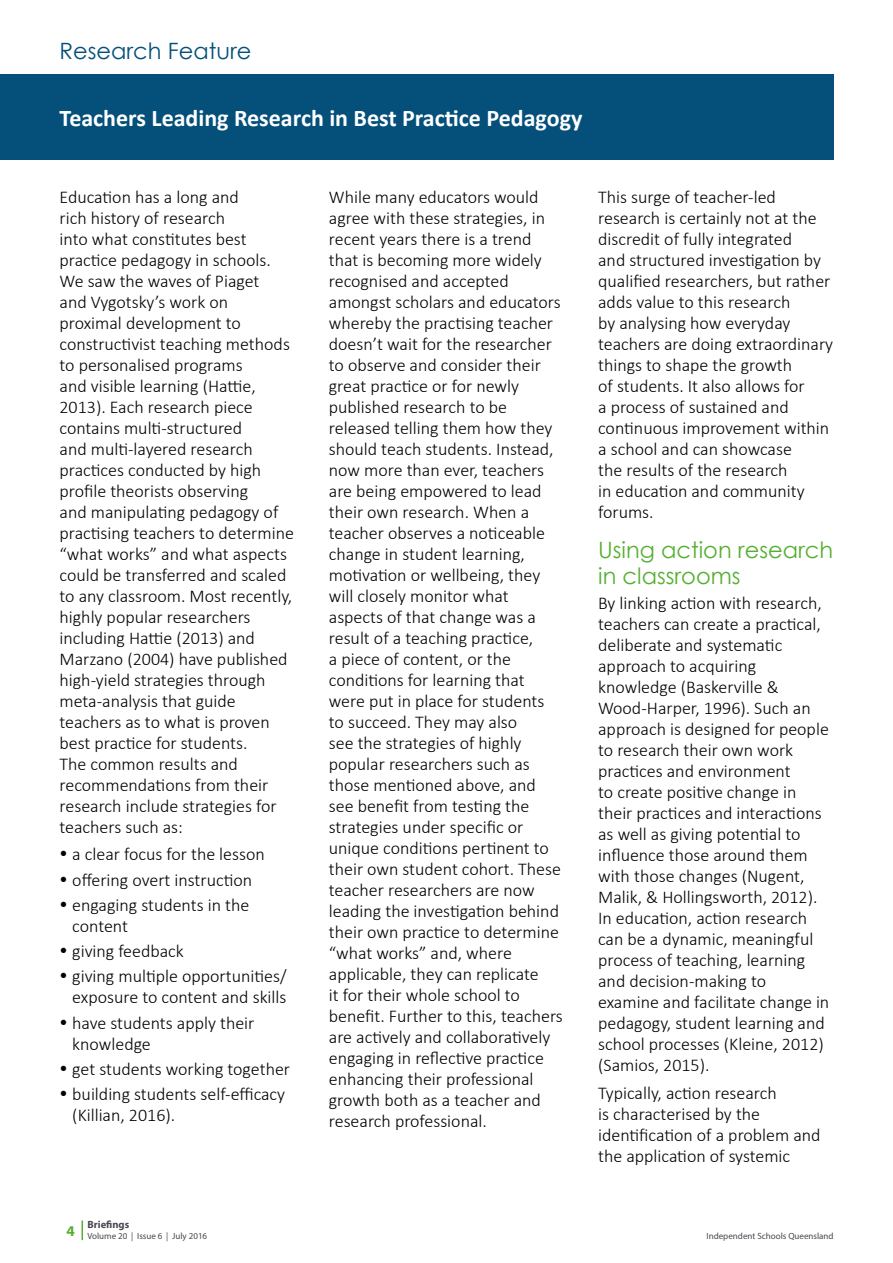
<style>
.page{position:relative;width:893px;height:1263px;background:#fff}
.page>*{position:absolute;margin:0;border:0;box-sizing:border-box;transform-origin:0 0}
.t1{font:700 24px "Calibri";color:#fff}
.t2{font:22.5px/25.5px "Century Gothic";color:#56af31}
.t3{font:22.5px "Century Gothic";color:#04507b}
.t4{font:300 18px/21px "Calibri";color:#000}
.t5{font:700 15px "Myriad Pro";color:#56af31}
.t6{font:700 10.5px "Myriad Pro";color:#474850}
.t7{font:9px "Myriad Pro";color:#474850}
</style>
<div class="page">
<svg style="left:82px;top:1220px;width:1px;height:20px"></svg>
<div style="left:0;top:74px;width:833px;height:85px;background:#04507b"></div>
<p class="t3" style="left:60px;top:36px;width:193px">Research Feature</p>
<h1 class="t1" style="left:60px;top:101px;width:524px">Teachers Leading Research in Best Practice Pedagogy</h1>
<p class="t4" style="left:60px;top:186px;width:236px">Education has a long and<br>rich history of research<br>into what constitutes best practice pedagogy in schools.<br>We saw the waves of Piaget<br>and Vygotsky’s work on proximal development to constructivist teaching methods to personalised programs<br>and visible learning (Hattie,<br>2013). Each research piece contains multi-structured<br>and multi-layered research practices conducted by high profile theorists observing<br>and manipulating pedagogy of practising teachers to determine “what works” and what aspects could be transferred and scaled to any classroom. Most recently, highly popular researchers including Hattie (2013) and<br>Marzano (2004) have published high-yield strategies through meta-analysis that guide teachers as to what is proven best practice for students.<br>The common results and recommendations from their research include strategies for teachers such as:</p>
<p class="t4" style="left:72px;top:842px;width:194px;line-height:25.2px">a clear focus for the lesson offering overt instruction engaging students in the</p>
<p class="t4" style="left:72px;top:913px;width:216px;line-height:25.2px">content<br>giving feedback<br>giving multiple opportunities/</p>
<p class="t4" style="left:72px;top:985px;width:216px;line-height:25.2px">exposure to content and skills have students apply their</p>
<p class="t4" style="left:72px;top:1031px;width:219px;line-height:25.2px">knowledge<br>get students working together building students self-efficacy</p>
<p class="t4" style="left:72px;top:1104px;width:104px">(Killian, 2016).</p>
<p class="t4" style="left:329px;top:186px;width:235px">While many educators would agree with these strategies, in recent years there is a trend that is becoming more widely recognised and accepted amongst scholars and educators whereby the practising teacher doesn’t wait for the researcher to observe and consider their great practice or for newly published research to be released telling them how they should teach students. Instead, now more than ever, teachers are being empowered to lead their own research. When a teacher observes a noticeable change in student learning, motivation or wellbeing, they will closely monitor what aspects of that change was a result of a teaching practice,<br>a piece of content, or the conditions for learning that were put in place for students to succeed. They may also<br>see the strategies of highly popular researchers such as those mentioned above, and see benefit from testing the strategies under specific or unique conditions pertinent to their own student cohort. These teacher researchers are now leading the investigation behind their own practice to determine “what works” and, where applicable, they can replicate<br>it for their whole school to benefit. Further to this, teachers are actively and collaboratively engaging in reflective practice enhancing their professional growth both as a teacher and research professional.</p>
<p class="t4" style="left:598px;top:187px;width:237px">This surge of teacher-led research is certainly not at the discredit of fully integrated<br>and structured investigation by qualified researchers, but rather adds value to this research<br>by analysing how everyday teachers are doing extraordinary things to shape the growth<br>of students. It also allows for<br>a process of sustained and continuous improvement within a school and can showcase<br>the results of the research<br>in education and community forums.</p>
<p class="t2" style="left:598px;top:537px;width:236px">Using action research in classrooms</p>
<p class="t4" style="left:598px;top:592px;width:233px">By linking action with research, teachers can create a practical, deliberate and systematic approach to acquiring knowledge (Baskerville &amp;<br>Wood-Harper, 1996). Such an approach is designed for people to research their own work practices and environment<br>to create positive change in their practices and interactions as well as giving potential to influence those around them with those changes (Nugent,<br>Malik, &amp; Hollingsworth, 2012).<br>In education, action research can be a dynamic, meaningful process of teaching, learning and decision-making to examine and facilitate change in pedagogy, student learning and school processes (Kleine, 2012) (Samios, 2015).</p>
<p class="t4" style="left:598px;top:1082px;width:224px">Typically, action research<br>is characterised by the identification of a problem and the application of systemic</p>
<p class="t5" style="left:66px;top:1221px;width:10px">4</p>
<p class="t6" style="left:87px;top:1218px;width:43px">Briefings</p>
<p class="t7" style="left:87px;top:1230px;width:121px">Volume 20 | Issue 6 | July 2016</p>
<p class="t7" style="left:706px;top:1230px;width:129px">Independent Schools Queensland</p>
</div>
